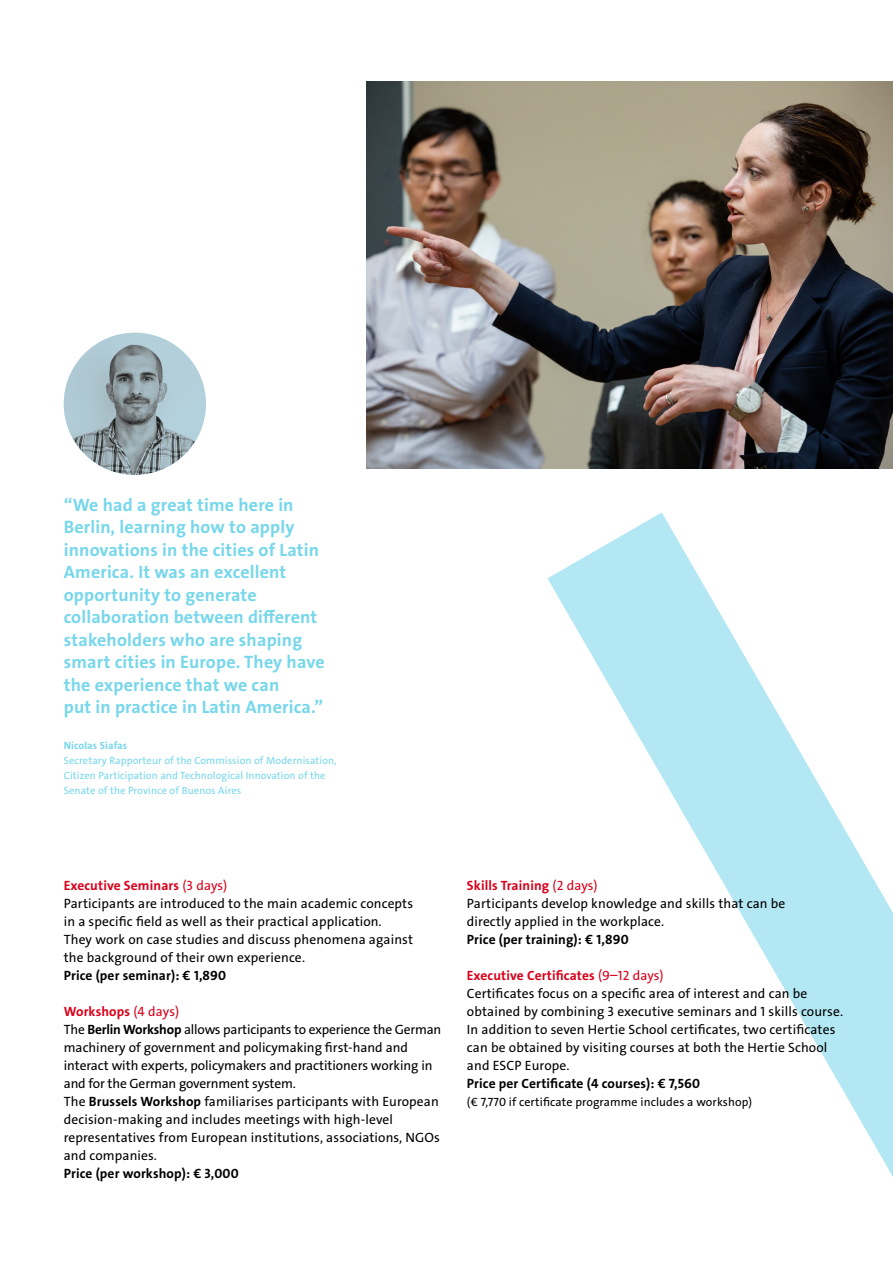
<style>
.page{position:relative;width:893px;height:1263px;background:#fff}
.page>*{position:absolute;margin:0;border:0;box-sizing:border-box;transform-origin:0 0}
.t1{font:700 18px/22.5px "The Sans Os F";letter-spacing:.01em;color:#77d7eb}
.t2{font:13.5px/18px "The Sans Os F";letter-spacing:.01em;color:#000}
.t3{font:700 13.5px "The Sans Os F";letter-spacing:.01em;color:#000}
.t4{font:12px "The Sans Os F";letter-spacing:.01em;color:#000}
.t5{font:10.5px/15px "The Sans Os F";letter-spacing:.01em;color:#77d7eb}
.t6{font:700 10.5px "The Sans Os F";letter-spacing:.01em;color:#77d7eb}
.s1{font-weight:700;color:#da001b}
.s2{color:#da001b}
.s3{font-weight:700}
</style>
<div class="page">
<svg style="left:547px;top:512px;width:346px;height:665px"></svg>
<img style="left:64px;top:333px;width:142px;height:142px;border-radius:71px">
<img style="left:367px;top:82px;width:526px;height:386px">
<p class="t1" style="left:64px;top:494px;width:262px">“We had a great time here in<br>Berlin, learning how to apply innovations in the cities of Latin<br>America. It was an excellent opportunity to generate collaboration between different stakeholders who are shaping smart cities in Europe. They have the experience that we can<br>put in practice in Latin America.”</p>
<p class="t6" style="left:64px;top:739px;width:65px">Nicolas Siafas</p>
<p class="t5" style="left:64px;top:753px;width:274px">Secretary Rapporteur of the Commission of Modernisation,<br>Citizen Participation and Technological Innovation of the<br>Senate of the Province of Buenos Aires</p>
<p class="t2" style="left:64px;top:876px;width:351px"><span class="s1">Executive Seminars</span> <span class="s2">(3 days)<br></span>Participants are introduced to the main academic concepts in a specific field as well as their practical application.<br>They work on case studies and discuss phenomena against the background of their own experience.</p>
<p class="t3" style="left:64px;top:966px;width:164px">Price (per seminar): € 1,890</p>
<p class="t2" style="left:64px;top:1002px;width:379px"><span class="s1">Workshops</span> <span class="s2">(4 days)<br></span>The <span class="s3">Berlin Workshop</span> allows participants to experience the German machinery of government and policymaking first-hand and interact with experts, policymakers and practitioners working in and for the German government system.<br>The <span class="s3">Brussels Workshop</span> familiarises participants with European decision-making and includes meetings with high-level representatives from European institutions, associations, NGOs and companies.</p>
<p class="t3" style="left:64px;top:1164px;width:176px">Price (per workshop): € 3,000</p>
<p class="t2" style="left:467px;top:876px;width:320px"><span class="s1">Skills Training</span> <span class="s2">(2 days)<br></span>Participants develop knowledge and skills that can be directly applied in the workplace.</p>
<p class="t3" style="left:467px;top:930px;width:163px">Price (per training): € 1,890</p>
<p class="t2" style="left:467px;top:966px;width:378px"><span class="s1">Executive Certificates</span> <span class="s2">(9–12 days)<br></span>Certificates focus on a specific area of interest and can be obtained by combining 3 executive seminars and 1 skills course.<br>In addition to seven Hertie School certificates, two certificates can be obtained by visiting courses at both the Hertie School and ESCP Europe.</p>
<p class="t3" style="left:467px;top:1074px;width:235px">Price per Certificate (4 courses): € 7,560</p>
<p class="t4" style="left:467px;top:1094px;width:287px">(€ 7,770 if certificate programme includes a workshop)</p>
</div>
